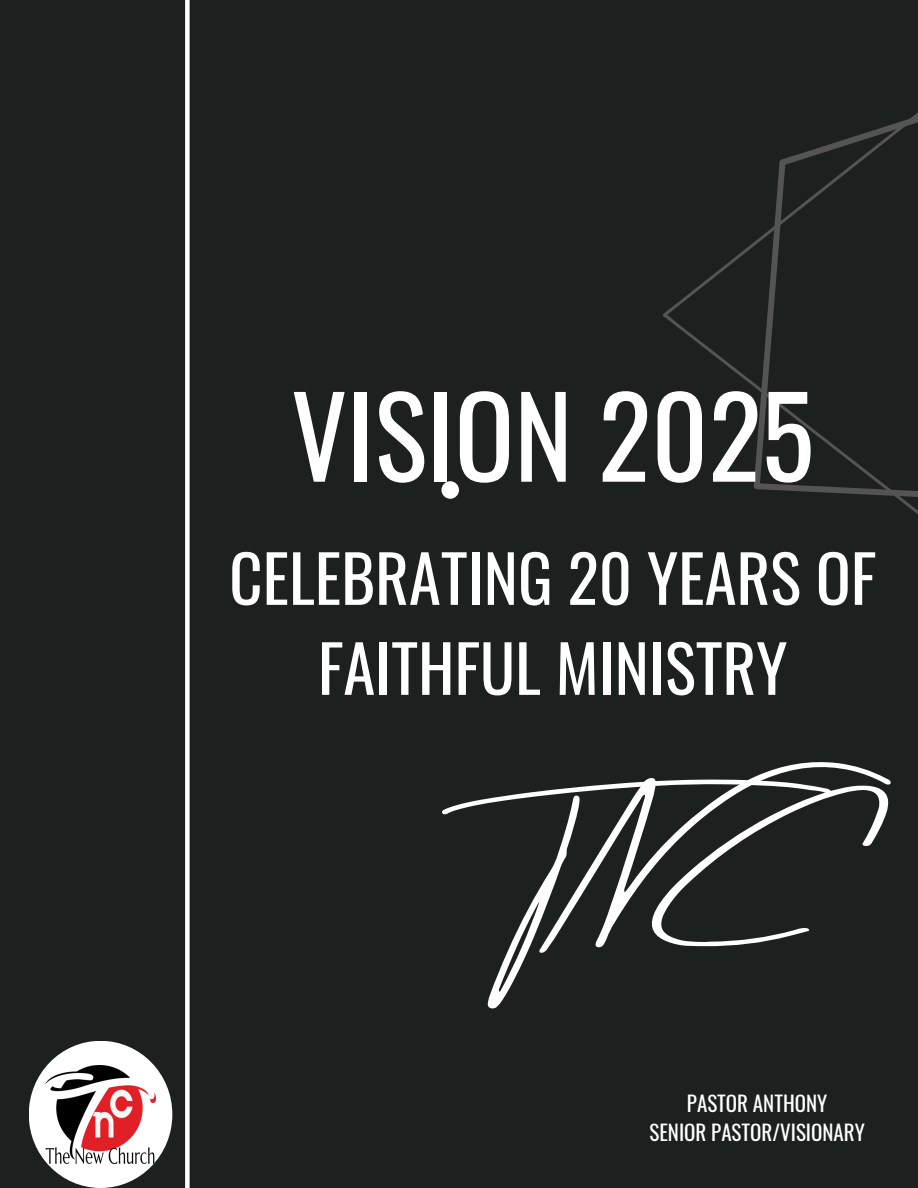
<style>
.page{position:relative;width:918px;height:1188px;background:#1c2120}
.page>*{position:absolute;margin:0;border:0;box-sizing:border-box;transform-origin:0 0}
.t1{font:118.8px "Amsterdam Four";color:#fff}
.t2{font:110.85px "Oswald";color:#fff}
.t3{font:64.95px/90px "Oswald";color:#fff;text-align:center}
.t4{font:21px "Oswald";color:#fff}
</style>
<div class="page">
<div style="left:185px;top:0;width:5px;height:1188px;background:#fff"></div>
<div style="left:441px;top:481px;width:18px;height:18px;background:#fff;border-radius:50%"></div>
<svg style="left:663px;top:112px;width:255px;height:402px"></svg>
<div style="left:29px;top:1041px;width:143px;height:147px;background:#fff;border-radius:50%"></div>
<img style="left:46px;top:1065px;width:110px;height:98px">
<p class="t2" style="left:291px;top:349px;width:524px">VISION 2025</p>
<p class="t3" style="left:229px;top:531px;width:648px">CELEBRATING 20 YEARS OF<br>FAITHFUL MINISTRY</p>
<p class="t1" style="left:523px;top:826px;width:395px">TN C</p>
<h1 class="t4" style="left:687px;top:1087px;width:142px">PASTOR ANTHONY</h1>
<h2 class="t4" style="left:649px;top:1116px;width:217px">SENIOR PASTOR/VISIONARY</h2>
</div>
